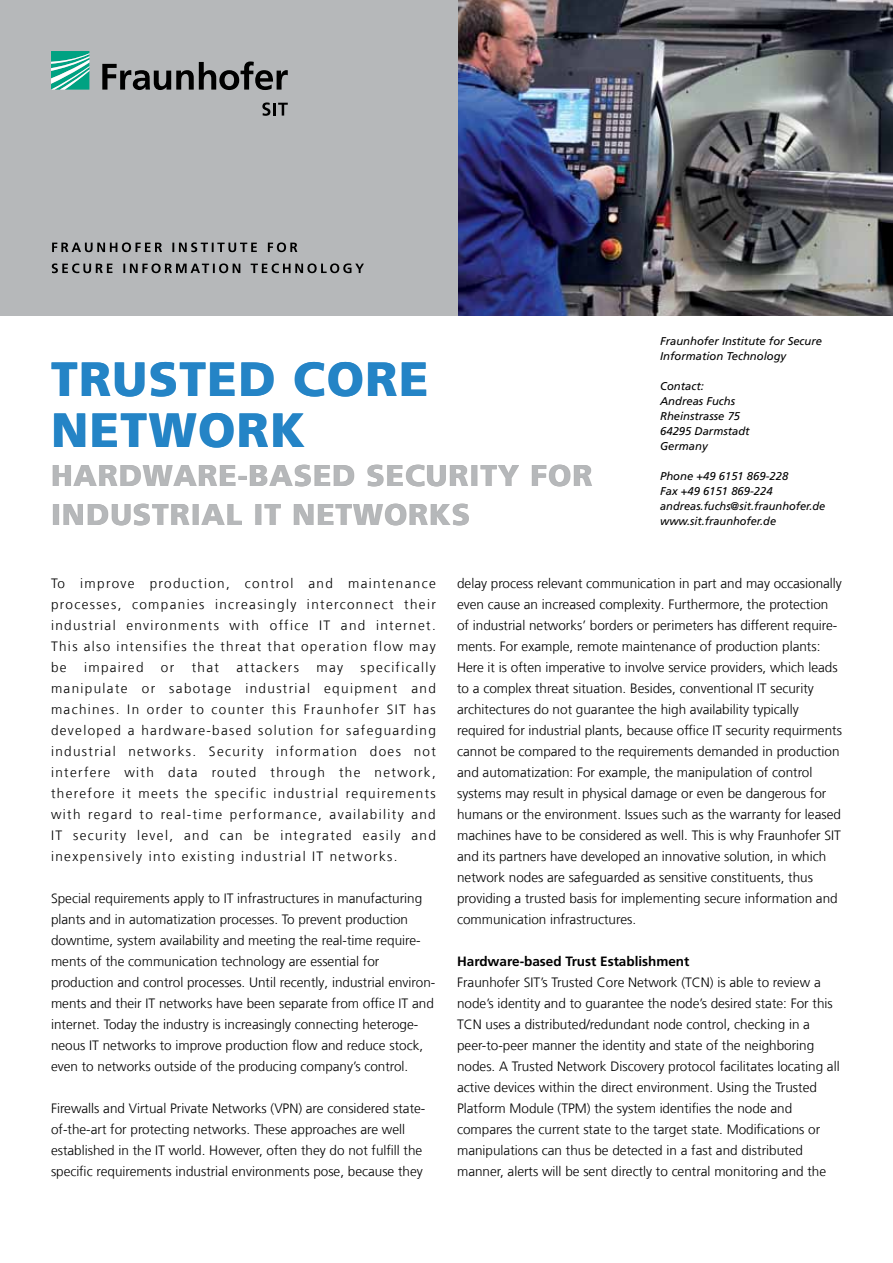
<style>
.page{position:relative;width:893px;height:1263px;background:#fff}
.page>*{position:absolute;margin:0;border:0;box-sizing:border-box;transform-origin:0 0}
.t1{font:900 48px/51px "Frutiger LT Com";letter-spacing:.03em;color:#2484c6}
.t2{font:900 30px/39px "Frutiger LT Com";letter-spacing:.03em;color:#b6b8ba}
.t3{font:300 13.5px/21px "Frutiger LT Com";color:#000}
.t4{font:700 13.5px "Frutiger LT Com";color:#000}
.t5{font:300 13.5px "Frutiger LT Com";letter-spacing:.1em;color:#000}
.t6{font:italic 11.25px/15px "Frutiger LT Com";color:#000}
</style>
<div class="page">
<img style="left:457px;top:0;width:436px;height:315px">
<div style="left:0;top:0;width:457px;height:315px;background:#b6b8ba"></div>
<svg style="left:52px;top:263px;width:312px;height:10px"></svg>
<svg style="left:102px;top:62px;width:186px;height:28px"></svg>
<svg style="left:262px;top:102px;width:26px;height:14px"></svg>
<svg style="left:51px;top:51px;width:38px;height:39px"></svg>
<svg style="left:52px;top:242px;width:245px;height:10px"></svg>
<h1 class="t1" style="left:51px;top:354px;width:379px">TRUSTED CORE<br>NETWORK</h1>
<h2 class="t2" style="left:51px;top:456px;width:543px">HARDWARE-BASED SECURITY FOR<br>IN DUSTRIAL IT NETWORKS</h2>
<p class="t6" style="left:660px;top:334px;width:163px">Fraunhofer Institute for Secure<br>Information Technology</p>
<p class="t6" style="left:660px;top:379px;width:91px">Contact:<br>Andreas Fuchs<br>Rheinstrasse 75<br>64295 Darmstadt<br>Germany</p>
<p class="t6" style="left:660px;top:469px;width:167px">Phone +49 6151 869-228<br>Fax +49 6151 869-224 andreas.fuchs@sit.fraunhofer.de www.sit.fraunhofer.de</p>
<p class="t3" style="left:51px;top:573px;width:386px;text-align:justify">To improve production, control and maintenance processes, companies increasingly interconnect their industrial environments with office IT and internet.<br>This also intensifies the threat that operation flow may be</p>
<p class="t3" style="left:51px;top:657px;width:386px;text-align:justify;text-indent:310px">specifically manipulate or sabotage industrial equipment and machines. In order to counter this Fraunhofer SIT has developed a hardware-based solution for safeguarding industrial networks. Security information does not interfere with data routed through the network, therefore it meets the specific industrial requirements with regard to real-time performance, availability and IT security level, and can be integrated easily and inexpensively into existing industrial IT networks.</p>
<p class="t3" style="left:51px;top:888px;width:386px">Special requirements apply to IT infrastructures in manufacturing plants and in automatization processes. To prevent production downtime, system availability and meeting the real-time require&shy;ments of the communication technology are essential for production and control processes. Until recently, industrial environ&shy;ments and their IT networks have been separate from office IT and internet. Today the industry is increasingly connecting heteroge&shy;neous IT networks to improve production flow and reduce stock, even to networks outside of the producing company’s control.</p>
<p class="t3" style="left:51px;top:1098px;width:376px">Firewalls and Virtual Private Networks (VPN) are considered state&shy;of-the-art for protecting networks. These approaches are well established in the IT world. However, often they do not fulfill the specific requirements industrial environments pose, because they</p>
<p class="t5" style="left:84px;top:660px;width:61px">impaired</p>
<p class="t3" style="left:161px;top:657px;width:15px">or</p>
<p class="t3" style="left:192px;top:657px;width:29px">that</p>
<p class="t5" style="left:236px;top:660px;width:64px">attackers</p>
<p class="t3" style="left:316px;top:657px;width:28px">may</p>
<p class="t3" style="left:457px;top:573px;width:386px">delay process relevant communication in part and may occasionally even cause an increased complexity. Furthermore, the protection of industrial networks’ borders or perimeters has different require&shy;ments. For example, remote maintenance of production plants:<br>Here it is often imperative to involve service providers, which leads to a complex threat situation. Besides, conventional IT security architectures do not guarantee the high availability typically required for industrial plants, because office IT security requirments cannot be compared to the requirements demanded in production and automatization: For example, the manipulation of control systems may result in physical damage or even be dangerous for humans or the environment. Issues such as the warranty for leased machines have to be considered as well. This is why Fraunhofer SIT and its partners have developed an innovative solution, in which network nodes are safeguarded as sensitive constituents, thus providing a trusted basis for implementing secure information and communication infrastructures.</p>
<p class="t4" style="left:457px;top:954px;width:234px">Hardware-based Trust Establishment</p>
<p class="t3" style="left:457px;top:972px;width:384px">Fraunhofer SIT’s Trusted Core Network (TCN) is able to review a node’s identity and to guarantee the node’s desired state: For this TCN uses a distributed/redundant node control, checking in a peer-to-peer manner the identity and state of the neighboring nodes. A Trusted Network Discovery protocol facilitates locating all active devices within the direct environment. Using the Trusted Platform Module (TPM) the system identifies the node and compares the current state to the target state. Modifications or manipulations can thus be detected in a fast and distributed manner, alerts will be sent directly to central monitoring and the</p>
</div>
